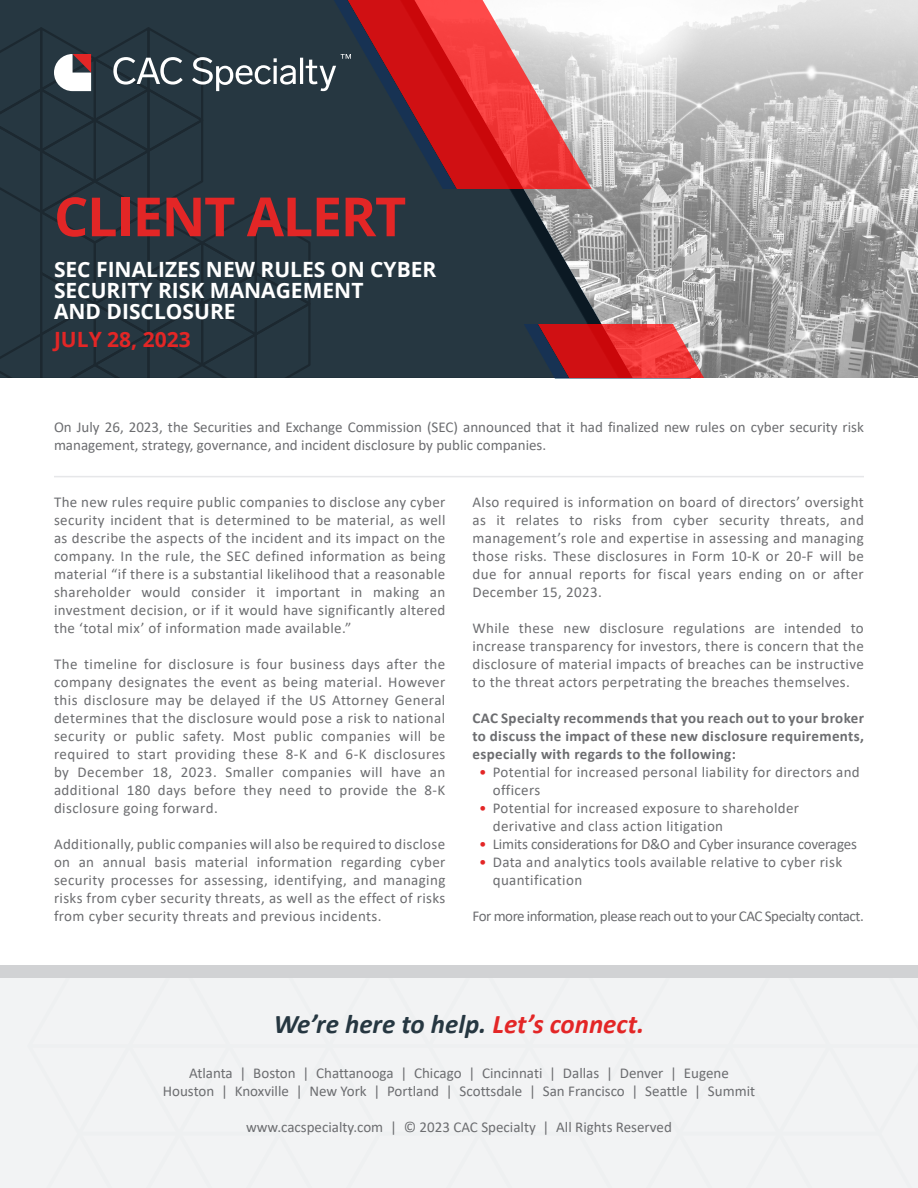
<style>
.page{position:relative;width:918px;height:1188px;background:#fff}
.page>*{position:absolute;margin:0;border:0;box-sizing:border-box;transform-origin:0 0}
.t1{font:700 54px "Open Sans";letter-spacing:-.025em;color:#e32626}
.t2{font:italic 700 27px "Calibri";color:#263741}
.t3{font:700 21px/21px "Open Sans";color:#fff}
.t4{font:700 21px "Open Sans";color:#e32626}
.t5{font:15px/18px "Calibri";color:#6c6d70;text-align:justify}
.t6{font:15px/18px "Calibri";letter-spacing:.025em;color:#6c6d70}
.t7{font:700 15px/18px "Calibri";letter-spacing:.025em;color:#6c6d70;text-align:justify}
.t8{font:15px "Calibri";letter-spacing:-.03em;color:#6c6d70}
.s1{color:#e32626}
</style>
<div class="page">
<img style="left:636px;top:0;width:282px;height:378px">
<svg style="left:0;top:0;width:636px;height:379px;fill:#263741"></svg>
<div style="left:524px;top:324px;width:167px;height:54px;background:linear-gradient(to bottom,#1b334e,#2a383d)"></div>
<svg style="left:538px;top:324px;width:166px;height:54px"></svg>
<svg style="left:340px;top:0;width:252px;height:189px"></svg>
<div style="left:0;top:965px;width:918px;height:223px;background:#d1d2d4"></div>
<div style="left:0;top:979px;width:918px;height:209px;background:#f2f3f4"></div>
<svg style="left:27px;top:978px;width:891px;height:1px"></svg>
<svg style="left:0;top:27px;width:351px;height:350px"></svg>
<hr style="left:54px;top:476px;width:810px;height:1px;background:#e6e7e9">
<p class="t1" style="left:54px;top:179px;width:354px">CLIENT ALERT</p>
<p class="t3" style="left:54px;top:259px;width:384px">SEC FINALIZES NEW RULES ON CYBER<br>SECURITY RISK MANAGEMENT<br>AND DISCLOSURE</p>
<p class="t4" style="left:54px;top:324px;width:138px">JULY 28, 2023</p>
<p class="t5" style="left:54px;top:418px;width:811px">On July 26, 2023, the Securities and Exchange Commission (SEC) announced that it had finalized new rules on cyber security risk management, strategy, governance, and incident disclosure by public companies.</p>
<p class="t5" style="left:54px;top:493px;width:393px">The new rules require public companies to disclose any cyber security incident that is determined to be material, as well as describe the aspects of the incident and its impact on the company. In the rule, the SEC defined information as being material “if there is a substantial likelihood that a reasonable shareholder would consider it important in making an investment decision, or if it would have significantly altered the ‘total mix’ of information made available.”</p>
<p class="t5" style="left:54px;top:655px;width:393px">The timeline for disclosure is four business days after the company designates the event as being material. However this disclosure may be delayed if the US Attorney General determines that the disclosure would pose a risk to national security or public safety. Most public companies will be required to start providing these 8-K and 6-K disclosures by December 18, 2023. Smaller companies will have an additional 180 days before they need to provide the 8-K disclosure going forward.</p>
<p class="t5" style="left:54px;top:835px;width:393px">Additionally, public companies will also be required to disclose on an annual basis material information regarding cyber security processes for assessing, identifying, and managing risks from cyber security threats, as well as the effect of risks from cyber security threats and previous incidents.</p>
<p class="t5" style="left:472px;top:493px;width:393px">Also required is information on board of directors’ oversight as it relates to risks from cyber security threats, and management’s role and expertise in assessing and managing those risks. These disclosures in Form 10-K or 20-F will be due for annual reports for fiscal years ending on or after December 15, 2023.</p>
<p class="t5" style="left:472px;top:619px;width:393px">While these new disclosure regulations are intended to increase transparency for investors, there is concern that the disclosure of material impacts of breaches can be instructive to the threat actors perpetrating the breaches themselves.</p>
<p class="t7" style="left:472px;top:709px;width:393px">CAC Specialty recommends that you reach out to your broker to discuss the impact of these new disclosure requirements, especially with regards to the following:</p>
<p class="t6" style="left:493px;top:763px;width:369px;text-indent:-14px"><span class="s1">•</span> Potential for increased personal liability for directors and officers</p>
<p class="t6" style="left:493px;top:799px;width:308px;text-indent:-14px"><span class="s1">•</span> Potential for increased exposure to shareholder derivative and class action litigation</p>
<p class="t5" style="left:479px;top:835px;width:379px"><span class="s1">•</span> Limits considerations for D&amp;O and Cyber insurance coverages</p>
<p class="t6" style="left:493px;top:853px;width:351px;text-indent:-14px"><span class="s1">•</span> Data and analytics tools available relative to cyber risk quantification</p>
<p class="t8" style="left:472px;top:906px;width:393px">For more information, please reach out to your CAC Specialty contact.</p>
<p class="t2" style="left:274px;top:1005px;width:372px">We’re here to help. <span class="s1">Let’s connect.</span></p>
<p class="t5" style="left:189px;top:1063px;width:541px">Atlanta | Boston | Chattanooga | Chicago | Cincinnati | Dallas | Denver | Eugene</p>
<p class="t5" style="left:163px;top:1081px;width:594px">Houston | Knoxville | New York | Portland | Scottsdale | San Francisco | Seattle | Summit</p>
<p class="t5" style="left:246px;top:1117px;width:427px">www.cacspecialty.com | © 2023 CAC Specialty | All Rights Reserved</p>
</div>
